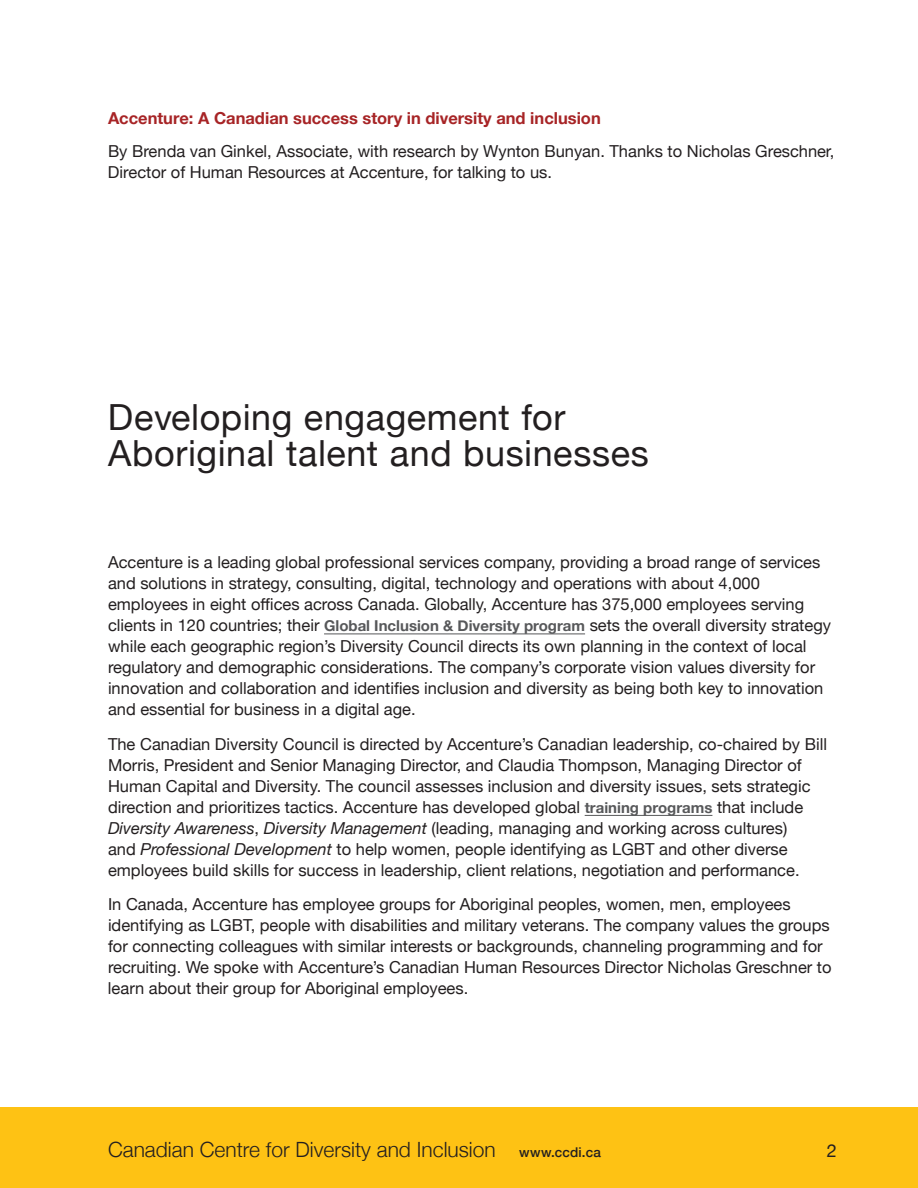
<style>
.page{position:relative;width:918px;height:1188px;background:#fff}
.page>*{position:absolute;margin:0;border:0;box-sizing:border-box;transform-origin:0 0}
.Text{font:36px/36px "Helvetica Neue";letter-spacing:.015em;color:#231f20}
.t1{font:300 21px "Helvetica Neue";color:#231f20}
.t2{font:18px "Helvetica Neue";color:#231f20}
.Text-2{font:16.5px/21px "Helvetica Neue";color:#231f20}
.s1{font-weight:700;color:#a72426}
.s2{font-weight:700;font-size:15px;color:#57585a}
.s3{font-style:italic}
.s4{font-weight:500;font-size:13.5px}
</style>
<div class="page">
<div style="left:0;top:1107px;width:918px;height:81px;background:#fec214"></div>
<hr style="left:324px;top:634px;width:261px;height:1px;background:#57585a">
<hr style="left:585px;top:815px;width:127px;height:1px;background:#57585a">
<p class="Text-2" style="left:108px;top:103px;width:728px;line-height:33.3px"><span class="s1">Accenture: A Canadian success story in diversity and inclusion<br></span>By Brenda van Ginkel, Associate, with research by Wynton Bunyan. Thanks to Nicholas Greschner,</p>
<p class="Text-2" style="left:108px;top:163px;width:446px">Director of Human Resources at Accenture, for talking to us.</p>
<p class="Text" style="left:108px;top:401px;width:542px">Developing engagement for<br>Aboriginal talent and businesses</p>
<p class="Text-2" style="left:108px;top:553px;width:725px">Accenture is a leading global professional services company, providing a broad range of services and solutions in strategy, consulting, digital, technology and operations with about 4,000 employees in eight offices across Canada. Globally, Accenture has 375,000 employees serving clients in 120 countries; their <span class="s2">Global Inclusion &amp; Diversity program</span> sets the overall diversity strategy while each geographic region’s Diversity Council directs its own planning in the context of local regulatory and demographic considerations. The company’s corporate vision values diversity for innovation and collaboration and identifies inclusion and diversity as being both key to innovation and essential for business in a digital age.</p>
<p class="Text-2" style="left:108px;top:734px;width:721px">The Canadian Diversity Council is directed by Accenture’s Canadian leadership, co-chaired by Bill Morris, President and Senior Managing Director, and Claudia Thompson, Managing Director of Human Capital and Diversity. The council assesses inclusion and diversity issues, sets strategic direction and prioritizes tactics. Accenture has developed global <span class="s2">training programs</span> that include <span class="s3">Diversity Awareness</span>, <span class="s3">Diversity Management</span> (leading, managing and working across cultures)<br>and <span class="s3">Professional Development</span> to help women, people identifying as LGBT and other diverse employees build skills for success in leadership, client relations, negotiation and performance.</p>
<p class="Text-2" style="left:108px;top:895px;width:725px">In Canada, Accenture has employee groups for Aboriginal peoples, women, men, employees identifying as LGBT, people with disabilities and military veterans. The company values the groups for connecting colleagues with similar interests or backgrounds, channeling programming and for recruiting. We spoke with Accenture’s Canadian Human Resources Director Nicholas Greschner to learn about their group for Aboriginal employees.</p>
<p class="t1" style="left:108px;top:1133px;width:494px">Canadian Centre for Diversity and Inclusion <span class="s4">www.ccdi.ca</span></p>
<p class="t2" style="left:827px;top:1137px;width:12px">2</p>
</div>
